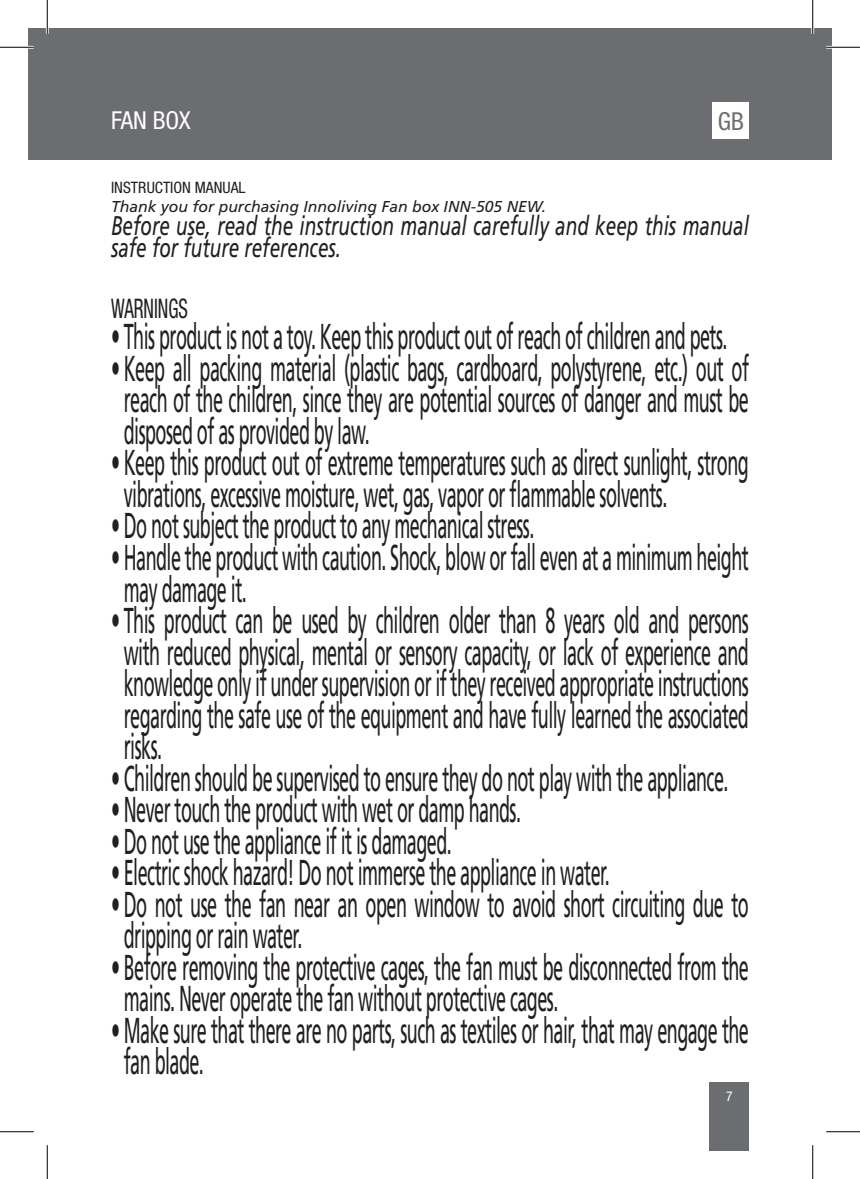
<style>
.page{position:relative;width:860px;height:1179px;background:#fff}
.page>*{position:absolute;margin:0;border:0;box-sizing:border-box;transform-origin:0 0}
.t1{font:36px/31.5px "Frutiger LT Std";letter-spacing:-.03em;color:#231f20;scale:.5 1}
.t2{font:italic 27px/22.5px "Frutiger LT Std";color:#231f20;scale:.7 1}
.t3{font:condensed 27px "Helvetica Neue LT Std";color:#231f20;scale:.7 1}
.t4{font:condensed 24.75px "Helvetica Neue LT Std";letter-spacing:-.01em;color:#fff}
.t5{font:condensed 24.75px "Helvetica Neue LT Std";color:#6c6d70}
.t6{font:italic 15.75px "Frutiger LT Std";color:#231f20}
.t7{font:condensed 15.75px "Helvetica Neue LT Std";color:#231f20}
.t8{font:condensed 13.5px "Helvetica Neue LT Std";color:#fff}
</style>
<div class="page">
<div style="left:47px;top:28px;width:785px;height:132px;background:#6c6d70"></div>
<div style="left:28px;top:28px;width:19px;height:132px;background:#6c6d70"></div>
<div style="left:710px;top:1082px;width:39px;height:69px;background:#6c6d70"></div>
<div style="left:713px;top:103px;width:36px;height:36px;background:#fff"></div>
<hr style="left:0;top:46px;width:34px;height:3px;background:#fff">
<hr style="left:826px;top:46px;width:34px;height:3px;background:#fff">
<hr style="left:46px;top:0;width:3px;height:34px;background:#fff">
<hr style="left:811px;top:0;width:3px;height:34px;background:#fff">
<hr style="left:0;top:47px;width:34px;height:1px;background:#000">
<hr style="left:826px;top:47px;width:34px;height:1px;background:#000">
<hr style="left:0;top:1131px;width:34px;height:1px;background:#000">
<hr style="left:826px;top:1131px;width:34px;height:1px;background:#000">
<hr style="left:47px;top:0;width:1px;height:34px;background:#000">
<hr style="left:47px;top:1145px;width:1px;height:34px;background:#000">
<hr style="left:812px;top:0;width:1px;height:34px;background:#000">
<hr style="left:812px;top:1145px;width:1px;height:34px;background:#000">
<p class="t4" style="left:111px;top:106px;width:81px">FAN BOX</p>
<p class="t5" style="left:718px;top:106px;width:28px">GB</p>
<p class="t7" style="left:111px;top:178px;width:136px">INSTRUCTION MANUAL</p>
<p class="t6" style="left:111px;top:197px;width:436px">Thank you for purchasing Innoliving Fan box INN-505 NEW.</p>
<p class="t2" style="left:111px;top:214px;width:913px">Before use, read the instruction manual carefully and keep this manual safe for future references.</p>
<p class="t3" style="left:111px;top:293px;width:112px">WARNINGS</p>
<p class="t1" style="left:111px;top:321px;width:1234px">• This product is not a toy. Keep this product out of reach of children and pets.</p>
<p class="t1" style="left:124px;top:353px;width:1252px;text-align:justify;text-indent:-13px">• Keep all packing material (plastic bags, cardboard, polystyrene, etc.) out of reach of the children, since they are potential sources of danger and must be disposed of as provided by law.</p>
<p class="t1" style="left:124px;top:447px;width:1251px;text-indent:-13px">• Keep this product out of extreme temperatures such as direct sunlight, strong vibrations, excessive moisture, wet, gas, vapor or flammable solvents.</p>
<p class="t1" style="left:111px;top:510px;width:848px">• Do not subject the product to any mechanical stress.</p>
<p class="t1" style="left:124px;top:542px;width:1251px;text-indent:-13px">• Handle the product with caution. Shock, blow or fall even at a minimum height may damage it.</p>
<p class="t1" style="left:124px;top:605px;width:1252px;text-align:justify;text-indent:-13px">• This product can be used by children older than 8 years old and persons with reduced physical, mental or sensory capacity, or lack of experience and knowledge only if under supervision or if they received appropriate instructions regarding the safe use of the equipment and have fully learned the associated risks.</p>
<p class="t1" style="left:111px;top:762px;width:1236px">• Children should be supervised to ensure they do not play with the appliance.</p>
<p class="t1" style="left:111px;top:794px;width:821px">• Never touch the product with wet or damp hands.</p>
<p class="t1" style="left:111px;top:825px;width:683px">• Do not use the appliance if it is damaged.</p>
<p class="t1" style="left:111px;top:857px;width:999px">• Electric shock hazard! Do not immerse the appliance in water.</p>
<p class="t1" style="left:124px;top:888px;width:1251px;text-indent:-13px">• Do not use the fan near an open window to avoid short circuiting due to dripping or rain water.</p>
<p class="t1" style="left:124px;top:951px;width:1252px;text-indent:-13px">• Before removing the protective cages, the fan must be disconnected from the mains. Never operate the fan without protective cages.</p>
<p class="t1" style="left:124px;top:1014px;width:1252px;text-indent:-13px">• Make sure that there are no parts, such as textiles or hair, that may engage the fan blade.</p>
<p class="t8" style="left:726px;top:1088px;width:8px">7</p>
</div>
